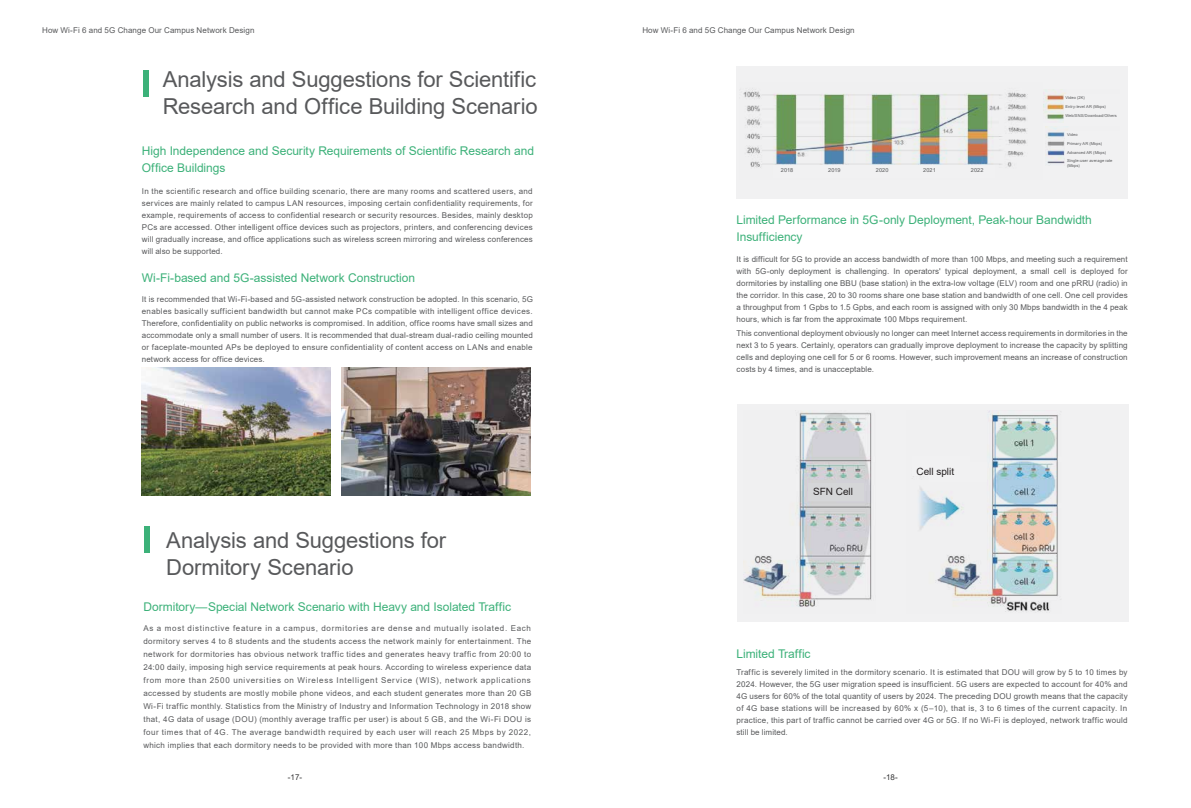
<style>
.page{position:relative;width:1191px;height:808px;background:#fff}
.page>*{position:absolute;margin:0;border:0;box-sizing:border-box;transform-origin:0 0}
.t1{font:22px/27px "Arial";letter-spacing:-.01em;color:#58595b}
.t2{font:12px/17px "Arial";letter-spacing:-.005em;color:#3cb179}
.t3{font:10px "Arial";color:#231f20}
.t4{font:8px/12px "Arial";letter-spacing:.015em;color:#58595b;text-align:justify}
.t5{font:8px "Arial";color:#343435}
.t6{font:5.5px "Arial";letter-spacing:.025em;color:#58595b}
.t7{font:4px/4.8px "Arial";letter-spacing:.02em;color:#58595b}
</style>
<div class="page">
<div style="left:143px;top:71px;width:6px;height:26px;background:#3cb179"></div>
<div style="left:144px;top:526px;width:6px;height:26px;background:#3cb179"></div>
<img style="left:141px;top:367px;width:189px;height:129px">
<img style="left:341px;top:367px;width:189px;height:129px">
<div style="left:736px;top:67px;width:391px;height:132px;background:#f1f1f2"></div>
<img style="left:743px;top:88px;width:285px;height:80px">
<img style="left:1045px;top:126px;width:20px;height:38px">
<img style="left:1043px;top:90px;width:23px;height:30px">
<div style="left:737px;top:405px;width:391px;height:217px;background:#f1f1f2"></div>
<img style="left:913px;top:411px;width:145px;height:201px">
<img style="left:743px;top:411px;width:129px;height:196px">
<div style="left:773px;top:166px;width:221px;height:12px;background:#f1f1f2"></div>
<div style="left:1063px;top:94px;width:59px;height:29px;background:#f1f1f2"></div>
<img style="left:808px;top:484px;width:55px;height:16px">
<div style="left:929px;top:462px;width:58px;height:19px;background:#f1f1f2"></div>
<div style="left:912px;top:457px;width:58px;height:19px;background:#f1f1f2"></div>
<p class="t4" style="left:42px;top:24px;width:214px">How Wi-Fi 6 and 5G Change Our Campus Network Design</p>
<p class="t4" style="left:642px;top:24px;width:214px">How Wi-Fi 6 and 5G Change Our Campus Network Design</p>
<h1 class="t1" style="left:163px;top:65px;width:376px">Analysis and Suggestions for Scientific<br>Research and Office Building Scenario</h1>
<h2 class="t2" style="left:142px;top:142px;width:394px">High Independence and Security Requirements of Scientific Research and<br>Office Buildings</h2>
<p class="t6" style="left:781px;top:166px;width:14px">2018</p>
<p class="t6" style="left:828px;top:166px;width:14px">2019</p>
<p class="t6" style="left:876px;top:166px;width:14px">2020</p>
<p class="t6" style="left:923px;top:166px;width:14px">2021</p>
<p class="t6" style="left:971px;top:166px;width:14px">2022</p>
<p class="t7" style="left:1065px;top:95px;width:21px">Video (2K)</p>
<p class="t7" style="left:1065px;top:104px;width:42px">Entry-level AR (Mbps)</p>
<p class="t7" style="left:1065px;top:113px;width:53px">Web/SNS/Download/Others</p>
<p class="t7" style="left:1067px;top:132px;width:12px">Video</p>
<p class="t7" style="left:1067px;top:141px;width:37px">Primary AR (Mbps)</p>
<p class="t7" style="left:1067px;top:150px;width:40px">Advanced AR (Mbps)</p>
<p class="t7" style="left:1067px;top:159px;width:47px">Single-user average rate (Mbps)</p>
<p class="t4" style="left:142px;top:185px;width:392px">In the scientific research and office building scenario, there are many rooms and scattered users, and services are mainly related to campus LAN resources, imposing certain confidentiality requirements, for example, requirements of access to confidential research or security resources. Besides, mainly desktop PCs are accessed. Other intelligent office devices such as projectors, printers, and conferencing devices will gradually increase, and office applications such as wireless screen mirroring and wireless conferences will also be supported.</p>
<h2 class="t2" style="left:142px;top:269px;width:275px">Wi-Fi-based and 5G-assisted Network Construction</h2>
<p class="t4" style="left:142px;top:293px;width:392px">It is recommended that Wi-Fi-based and 5G-assisted network construction be adopted. In this scenario, 5G enables basically sufficient bandwidth but cannot make PCs compatible with intelligent office devices.<br>Therefore, confidentiality on public networks is compromised. In addition, office rooms have small sizes and accommodate only a small number of users. It is recommended that dual-stream dual-radio ceiling mounted or faceplate-mounted APs be deployed to ensure confidentiality of content access on LANs and enable network access for office devices.</p>
<h1 class="t1" style="left:166px;top:527px;width:281px">Analysis and Suggestions for<br>Dormitory Scenario</h1>
<h2 class="t2" style="left:143px;top:598px;width:369px">Dormitory—Special Network Scenario with Heavy and Isolated Traffic</h2>
<p class="t4" style="left:143px;top:621px;width:389px;line-height:13px">As a most distinctive feature in a campus, dormitories are dense and mutually isolated. Each dormitory serves 4 to 8 students and the students access the network mainly for entertainment. The network for dormitories has obvious network traffic tides and generates heavy traffic from 20:00 to 24:00 daily, imposing high service requirements at peak hours. According to wireless experience data from more than 2500 universities on Wireless Intelligent Service (WIS), network applications accessed by students are mostly mobile phone videos, and each student generates more than 20 GB Wi-Fi traffic monthly. Statistics from the Ministry of Industry and Information Technology in 2018 show that, 4G data of usage (DOU) (monthly average traffic per user) is about 5 GB, and the Wi-Fi DOU is four times that of 4G. The average bandwidth required by each user will reach 25 Mbps by 2022, which implies that each dormitory needs to be provided with more than 100 Mbps access bandwidth.</p>
<h2 class="t2" style="left:736px;top:212px;width:357px">Limited Performance in 5G-only Deployment, Peak-hour Bandwidth<br>Insufficiency</h2>
<p class="t4" style="left:736px;top:253px;width:392px">It is difficult for 5G to provide an access bandwidth of more than 100 Mbps, and meeting such a requirement with 5G-only deployment is challenging. In operators' typical deployment, a small cell is deployed for dormitories by installing one BBU (base station) in the extra-low voltage (ELV) room and one pRRU (radio) in the corridor. In this case, 20 to 30 rooms share one base station and bandwidth of one cell. One cell provides a throughput from 1 Gpbs to 1.5 Gpbs, and each room is assigned with only 30 Mbps bandwidth in the 4 peak hours, which is far from the approximate 100 Mbps requirement.</p>
<p class="t4" style="left:736px;top:327px;width:392px">This conventional deployment obviously no longer can meet Internet access requirements in dormitories in the next 3 to 5 years. Certainly, operators can gradually improve deployment to increase the capacity by splitting cells and deploying one cell for 5 or 6 rooms. However, such improvement means an increase of construction costs by 4 times, and is unacceptable.</p>
<p class="t3" style="left:813px;top:484px;width:41px">SFN Cell</p>
<h2 class="t2" style="left:736px;top:646px;width:76px">Limited Traffic</h2>
<p class="t3" style="left:916px;top:465px;width:39px">Cell split</p>
<p class="t4" style="left:736px;top:666px;width:393px">Traffic is severely limited in the dormitory scenario. It is estimated that DOU will grow by 5 to 10 times by 2024. However, the 5G user migration speed is insufficient. 5G users are expected to account for 40% and 4G users for 60% of the total quantity of users by 2024. The preceding DOU growth means that the capacity of 4G base stations will be increased by 60% x (5–10), that is, 3 to 6 times of the current capacity. In practice, this part of traffic cannot be carried over 4G or 5G. If no Wi-Fi is deployed, network traffic would still be limited.</p>
<p class="t5" style="left:288px;top:771px;width:16px">-17-</p>
<p class="t5" style="left:883px;top:772px;width:16px">-18-</p>
</div>
